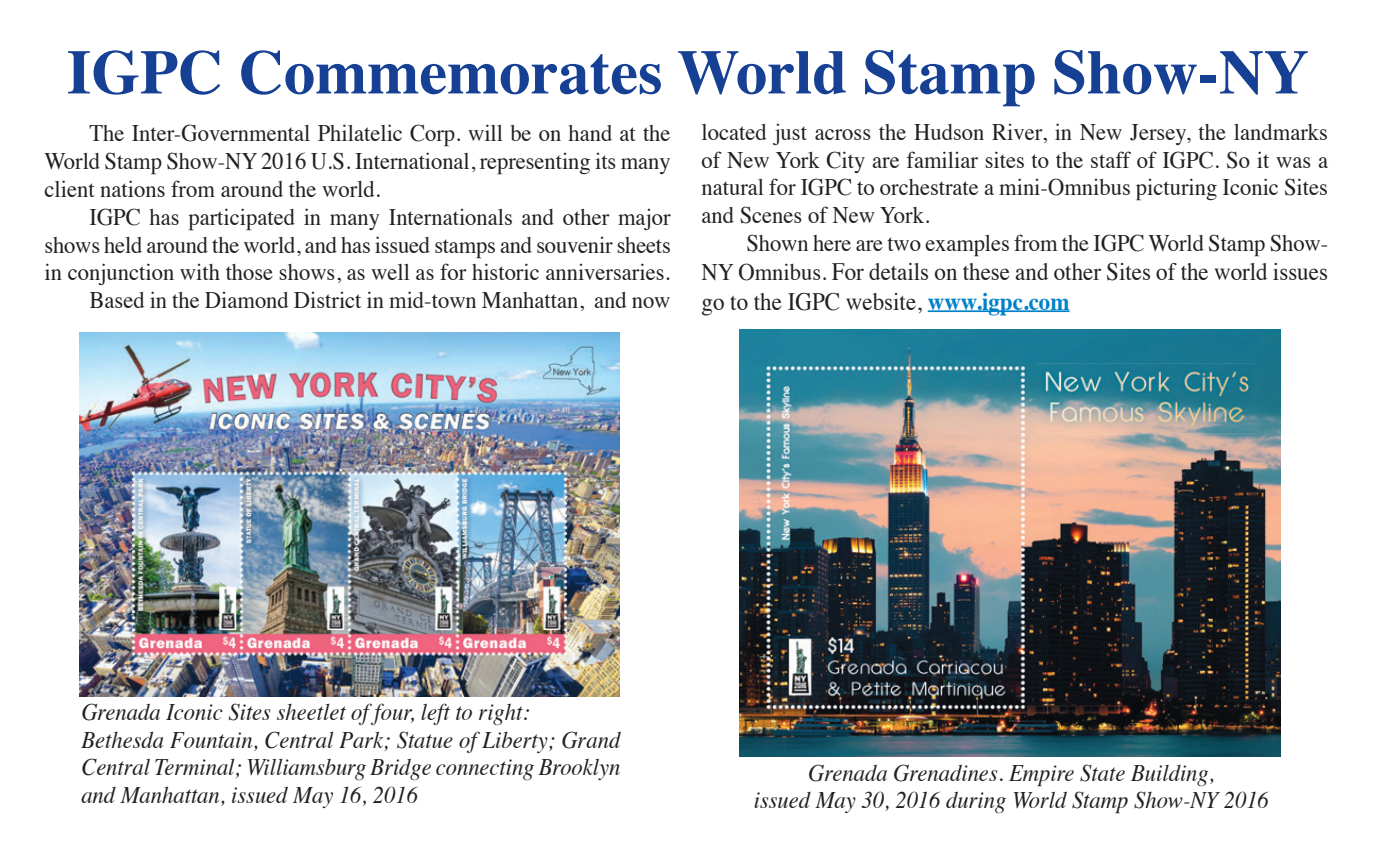
<style>
.page{position:relative;width:1373px;height:860px;background:#fff}
.page>*{position:absolute;margin:0;border:0;box-sizing:border-box;transform-origin:0 0}
.t1{font:700 62.5px "Times";color:#164094}
.t2{font:25px/29.2px "Times";color:#231f20;scale:.92 1}
.t3{font:23.75px/27.8px "Times";color:#231f20;text-align:justify;scale:.95 1}
.t4{font:italic 23.75px/27.8px "Times";color:#231f20;text-align:center;scale:.95 1}
.s1{font-size:23.75px}
.s2{font-weight:700;color:#0082c9}
</style>
<div class="page">
<img style="left:79px;top:333px;width:540px;height:363px">
<hr style="left:927px;top:310px;width:142px;height:2px;background:#0082c9">
<img style="left:740px;top:329px;width:540px;height:427px">
<h1 class="t1" style="left:67px;top:12px;width:1243px">IGPC Commemorates World Stamp Show-NY</h1>
<p class="t3" style="left:701px;top:116px;width:661px">located just across the Hudson River, in New Jersey, the landmarks of New York City are familiar sites to the staff of IGPC. So it was a natural for IGPC to orchestrate a mini-Omnibus picturing Iconic Sites and Scenes of New York.</p>
<p class="t3" style="left:746px;top:227px;width:614px">Shown here are two examples from the IGPC World Stamp Show-</p>
<p class="t2" style="left:701px;top:255px;width:682px"><span class="s1">NY Omnibus.</span> For details on these and other Sites of the world issues go to the IGPC website, <span class="s2">www.igpc.com</span></p>
<p class="t3" style="left:44px;top:117px;width:660px;text-indent:45px">The Inter-Governmental Philatelic Corp. will be on hand at the World Stamp Show-NY 2016 U.S. International, representing its many client nations from around the world.</p>
<p class="t3" style="left:44px;top:201px;width:661px;text-align:right">IGPC has participated in many Internationals and other major shows held around the world, and has issued stamps and souvenir sheets in conjunction with those shows, as well as for historic anniversaries.<br>Based in the Diamond District in mid-town Manhattan, and now</p>
<p class="t4" style="left:81px;top:696px;width:569px;text-align:left">Grenada Iconic Sites sheetlet of four, left to right:<br>Bethesda Fountain, Central Park; Statue of Liberty; Grand Central Terminal; Williamsburg Bridge connecting Brooklyn and Manhattan, issued May 16, 2016</p>
<p class="t4" style="left:753px;top:757px;width:544px">Grenada Grenadines. Empire State Building,<br>issued May 30, 2016 during World Stamp Show-NY 2016</p>
</div>
